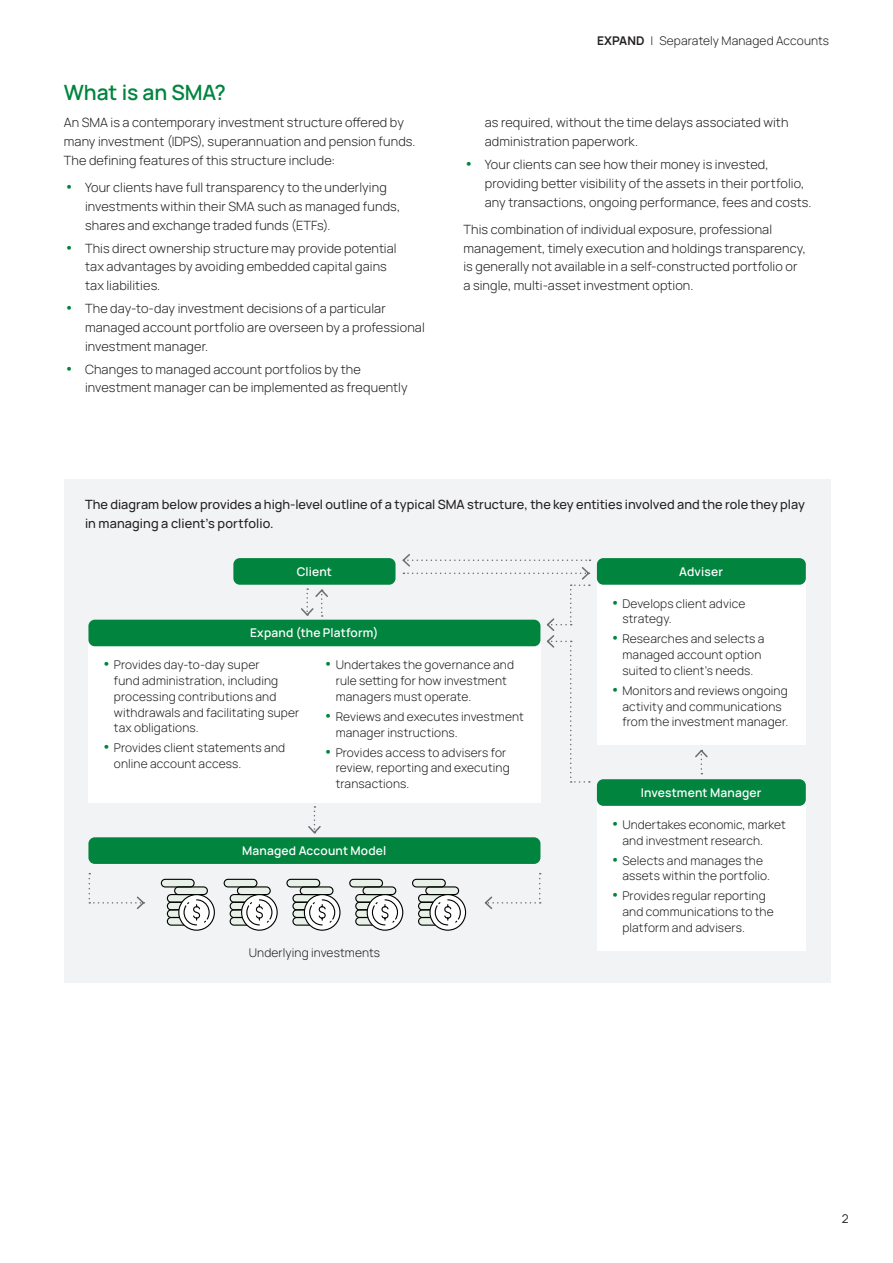
<style>
.page{position:relative;width:893px;height:1263px;background:#fff}
.page>*{position:absolute;margin:0;border:0;box-sizing:border-box;transform-origin:0 0}
._01_Subhead_1{font:600 21px "Manrope";letter-spacing:-.005em;color:#00843e}
._07_Body_Text{font:300 12.75px/18.8px "Manrope";letter-spacing:.01em;color:#231f20}
._07_Body_Text-2{font:500 12.75px/18.8px "Manrope";color:#231f20}
._03_Table_Body_Text{font:300 12px/15.8px "Manrope";letter-spacing:.01em;color:#231f20}
._04_Subhead_4{font:600 12px "Manrope";letter-spacing:.015em;color:#fff}
.t1{font:12px "Manrope";color:#231f20}
.s1{font-weight:400;font-size:16.5px;color:#00843e}
.s2{font-weight:700}
</style>
<div class="page">
<div style="left:64px;top:479px;width:766px;height:503px;background:#f2f3f4"></div>
<div style="left:597px;top:790px;width:209px;height:161px;background:#fff"></div>
<div style="left:597px;top:569px;width:209px;height:176px;background:#fff"></div>
<div style="left:88px;top:631px;width:452px;height:172px;background:#fff"></div>
<div style="left:233px;top:558px;width:162px;height:27px;background:#00843e;border-radius:6px"></div>
<div style="left:597px;top:558px;width:209px;height:27px;background:#00843e;border-radius:6px"></div>
<div style="left:88px;top:620px;width:452px;height:26px;background:#00843e;border-radius:6px"></div>
<svg style="left:401px;top:554px;width:190px;height:229px"></svg>
<svg style="left:301px;top:588px;width:27px;height:29px"></svg>
<svg style="left:308px;top:806px;width:13px;height:28px"></svg>
<svg style="left:695px;top:749px;width:13px;height:25px"></svg>
<svg style="left:89px;top:873px;width:56px;height:36px"></svg>
<svg style="left:484px;top:873px;width:57px;height:36px"></svg>
<div style="left:597px;top:779px;width:209px;height:27px;background:#00843e;border-radius:6px"></div>
<div style="left:88px;top:837px;width:452px;height:27px;background:#00843e;border-radius:6px"></div>
<div style="left:300px;top:887px;width:33px;height:7px;background:#e7f1e7;border-radius:4px"></div>
<div style="left:287px;top:879px;width:33px;height:8px;background:#e7f1e7;border-radius:4px"></div>
<div style="left:300px;top:886px;width:34px;height:9px;border:1px solid #000;border-radius:4px"></div>
<div style="left:286px;top:879px;width:34px;height:8px;border:1px solid #000;border-radius:4px"></div>
<svg style="left:292px;top:893px;width:48px;height:38px"></svg>
<div style="left:237px;top:887px;width:33px;height:7px;background:#e7f1e7;border-radius:4px"></div>
<div style="left:224px;top:879px;width:33px;height:8px;background:#e7f1e7;border-radius:4px"></div>
<div style="left:237px;top:886px;width:34px;height:9px;border:1px solid #000;border-radius:4px"></div>
<div style="left:224px;top:879px;width:33px;height:8px;border:1px solid #000;border-radius:4px"></div>
<svg style="left:229px;top:893px;width:49px;height:38px"></svg>
<div style="left:363px;top:887px;width:33px;height:7px;background:#e7f1e7;border-radius:4px"></div>
<div style="left:350px;top:879px;width:32px;height:8px;background:#e7f1e7;border-radius:4px"></div>
<div style="left:362px;top:886px;width:34px;height:9px;border:1px solid #000;border-radius:4px"></div>
<div style="left:349px;top:879px;width:34px;height:8px;border:1px solid #000;border-radius:4px"></div>
<svg style="left:355px;top:893px;width:48px;height:38px"></svg>
<div style="left:426px;top:887px;width:32px;height:7px;background:#e7f1e7;border-radius:4px"></div>
<div style="left:412px;top:879px;width:33px;height:8px;background:#e7f1e7;border-radius:4px"></div>
<div style="left:425px;top:886px;width:34px;height:9px;border:1px solid #000;border-radius:4px"></div>
<div style="left:412px;top:879px;width:34px;height:8px;border:1px solid #000;border-radius:4px"></div>
<svg style="left:418px;top:893px;width:48px;height:38px"></svg>
<div style="left:175px;top:887px;width:32px;height:7px;background:#e7f1e7;border-radius:4px"></div>
<div style="left:161px;top:879px;width:33px;height:8px;background:#e7f1e7;border-radius:4px"></div>
<div style="left:174px;top:886px;width:34px;height:9px;border:1px solid #000;border-radius:4px"></div>
<div style="left:161px;top:879px;width:34px;height:8px;border:1px solid #000;border-radius:4px"></div>
<svg style="left:166px;top:893px;width:49px;height:38px"></svg>
<p class="_01_Subhead_1" style="left:64px;top:78px;width:164px">What is an SMA?</p>
<p class="_07_Body_Text" style="left:64px;top:113px;width:353px">An SMA is a contemporary investment structure offered by many investment (IDPS), superannuation and pension funds.<br>The defining features of this structure include:</p>
<p class="_07_Body_Text" style="left:85px;top:178px;width:317px;text-indent:-21px"><span class="s1">•</span> Your clients have full transparency to the underlying investments within their SMA such as managed funds, shares and exchange traded funds (ETFs).</p>
<p class="_07_Body_Text" style="left:85px;top:238px;width:313px;text-indent:-21px"><span class="s1">•</span> This direct ownership structure may provide potential tax advantages by avoiding embedded capital gains tax liabilities.</p>
<p class="_07_Body_Text" style="left:85px;top:299px;width:341px;text-indent:-21px"><span class="s1">•</span> The day-to-day investment decisions of a particular managed account portfolio are overseen by a professional investment manager.</p>
<p class="_07_Body_Text" style="left:85px;top:359px;width:324px;text-indent:-21px"><span class="s1">•</span> Changes to managed account portfolios by the investment manager can be implemented as frequently</p>
<p class="_03_Table_Body_Text" style="left:597px;top:32px;width:234px"><span class="s2">EXPAND</span> | Separately Managed Accounts</p>
<p class="_07_Body_Text" style="left:485px;top:113px;width:305px">as required, without the time delays associated with administration paperwork.</p>
<p class="_07_Body_Text" style="left:485px;top:155px;width:328px;text-indent:-21px"><span class="s1">•</span> Your clients can see how their money is invested, providing better visibility of the assets in their portfolio, any transactions, ongoing performance, fees and costs.</p>
<p class="_07_Body_Text" style="left:463px;top:219px;width:344px">This combination of individual exposure, professional management, timely execution and holdings transparency, is generally not available in a self-constructed portfolio or a single, multi-asset investment option.</p>
<p class="_07_Body_Text-2" style="left:85px;top:495px;width:721px">The diagram below provides a high-level outline of a typical SMA structure, the key entities involved and the role they play in managing a client’s portfolio.</p>
<p class="_04_Subhead_4" style="left:297px;top:563px;width:37px">Client</p>
<p class="_04_Subhead_4" style="left:679px;top:563px;width:45px">Adviser</p>
<p class="_04_Subhead_4" style="left:250px;top:624px;width:130px">Expand (the Platform)</p>
<p class="_03_Table_Body_Text" style="left:114px;top:656px;width:187px;text-indent:-13px"><span class="s1">•</span>Provides day-to-day super<br>fund administration, including processing contributions and withdrawals and facilitating super tax obligations.</p>
<p class="_03_Table_Body_Text" style="left:114px;top:739px;width:173px;text-indent:-13px"><span class="s1">•</span>Provides client statements and online account access.</p>
<p class="_03_Table_Body_Text" style="left:336px;top:656px;width:180px;text-indent:-13px"><span class="s1">•</span>Undertakes the governance and rule setting for how investment managers must operate.</p>
<p class="_03_Table_Body_Text" style="left:336px;top:708px;width:190px;text-indent:-13px"><span class="s1">•</span> Reviews and executes investment manager instructions.</p>
<p class="_03_Table_Body_Text" style="left:336px;top:744px;width:175px;text-indent:-13px"><span class="s1">•</span>Provides access to advisers for review, reporting and executing transactions.</p>
<p class="_04_Subhead_4" style="left:242px;top:842px;width:146px">Managed Account Model</p>
<p class="_03_Table_Body_Text" style="left:249px;top:944px;width:133px">Underlying investments</p>
<p class="_03_Table_Body_Text" style="left:622px;top:595px;width:124px;text-indent:-13px"><span class="s1">•</span> Develops client advice strategy.</p>
<p class="_03_Table_Body_Text" style="left:622px;top:631px;width:143px;text-indent:-13px"><span class="s1">•</span>Researches and selects a managed account option suited to client’s needs.</p>
<p class="_03_Table_Body_Text" style="left:622px;top:682px;width:167px;text-indent:-13px"><span class="s1">•</span> Monitors and reviews ongoing activity and communications from the investment manager.</p>
<p class="_04_Subhead_4" style="left:641px;top:784px;width:122px">Investment Manager</p>
<p class="_03_Table_Body_Text" style="left:622px;top:816px;width:165px;text-indent:-13px"><span class="s1">•</span> Undertakes economic, market and investment research.</p>
<p class="_03_Table_Body_Text" style="left:622px;top:852px;width:149px;text-indent:-13px"><span class="s1">•</span>Selects and manages the assets within the portfolio.</p>
<p class="_03_Table_Body_Text" style="left:622px;top:888px;width:153px;text-indent:-13px"><span class="s1">•</span>Provides regular reporting and communications to the platform and advisers.</p>
<p class="t1" style="left:842px;top:1210px;width:8px">2</p>
</div>
